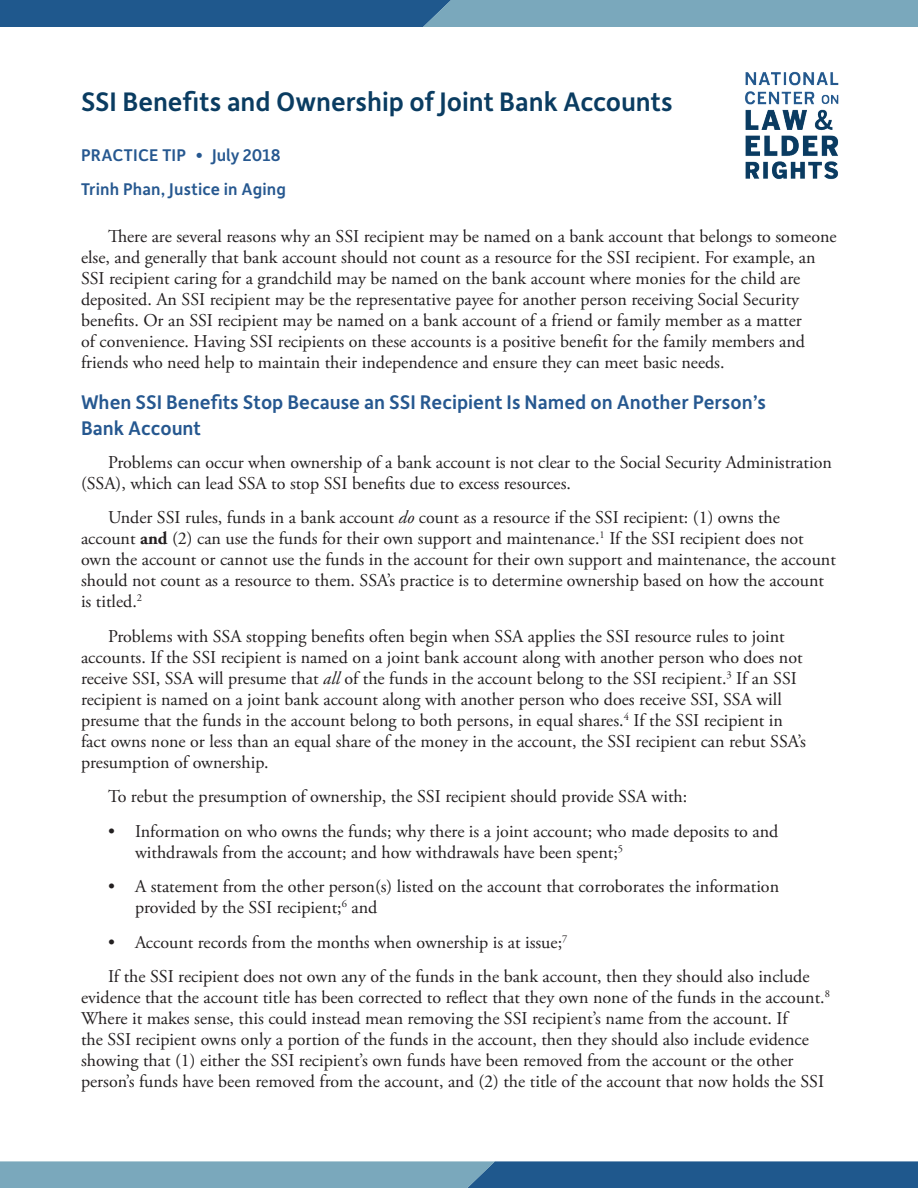
<style>
.page{position:relative;width:918px;height:1188px;background:#fff}
.page>*{position:absolute;margin:0;border:0;box-sizing:border-box;transform-origin:0 0}
.t1{font:500 28.5px "Depot New";color:#0a3c61}
.t2{font:500 21px/25.5px "Depot New";color:#265890}
.Body_Text{font:18px/21px "Adobe Garamond Pro";color:#231f20}
.Blue_text{font:500 18px "Depot New";letter-spacing:.01em;color:#265890}
.s1{font-weight:400}
.s2{font-style:italic}
.s3{font-weight:700}
</style>
<div class="page">
<svg style="left:0;top:0;width:918px;height:27px;background:#4e81a5"></svg>
<svg style="left:0;top:1161px;width:918px;height:27px;background:#5184a7"></svg>
<img style="left:745px;top:71px;width:94px;height:109px">
<p class="t1" style="left:81px;top:83px;width:593px">SSI Benefits and Ownership of Joint Bank Accounts</p>
<p class="Blue_text" style="left:81px;top:143px;width:201px">PRACTICE TIP <span class="s1">•</span> July 2018</p>
<p class="Blue_text" style="left:81px;top:177px;width:207px">Trinh Phan, Justice in Aging</p>
<p class="Body_Text" style="left:81px;top:226px;width:757px;text-indent:27px">There are several reasons why an SSI recipient may be named on a bank account that belongs to someone else, and generally that bank account should not count as a resource for the SSI recipient. For example, an SSI recipient caring for a grandchild may be named on the bank account where monies for the child are deposited. An SSI recipient may be the representative payee for another person receiving Social Security benefits. Or an SSI recipient may be named on a bank account of a friend or family member as a matter<br>of convenience. Having SSI recipients on these accounts is a positive benefit for the family members and friends who need help to maintain their independence and ensure they can meet basic needs.</p>
<p class="t2" style="left:81px;top:389px;width:687px">When SSI Benefits Stop Because an SSI Recipient Is Named on Another Person’s<br>Bank Account</p>
<p class="Body_Text" style="left:81px;top:452px;width:752px;text-indent:27px">Problems can occur when ownership of a bank account is not clear to the Social Security Administration (SSA), which can lead SSA to stop SSI benefits due to excess resources.</p>
<p class="Body_Text" style="left:81px;top:508px;width:756px;text-indent:27px">Under SSI rules, funds in a bank account <span class="s2">do</span> count as a resource if the SSI recipient: (1) owns the account <span class="s3">and</span> (2) can use the funds for their own support and maintenance.<sup>1</sup> If the SSI recipient does not own the account or cannot use the funds in the account for their own support and maintenance, the account should not count as a resource to them. SSA’s practice is to determine ownership based on how the account is titled.<sup>2</sup></p>
<p class="Body_Text" style="left:81px;top:626px;width:727px;text-indent:27px">Problems with SSA stopping benefits often begin when SSA applies the SSI resource rules to joint accounts. If the SSI recipient is named on a joint bank account along with another person who does not receive SSI, SSA will presume that <span class="s2">all</span> of the funds in the account belong to the SSI recipient.<sup>3</sup> If an SSI recipient is named on a joint bank account along with another person who does receive SSI, SSA will presume that the funds in the account belong to both persons, in equal shares.<sup>4</sup> If the SSI recipient in fact owns none or less than an equal share of the money in the account, the SSI recipient can rebut SSA’s presumption of ownership.</p>
<p class="Body_Text" style="left:108px;top:787px;width:581px">To rebut the presumption of ownership, the SSI recipient should provide SSA with:</p>
<p class="Body_Text" style="left:135px;top:821px;width:645px;text-indent:-27px">• Information on who owns the funds; why there is a joint account; who made deposits to and withdrawals from the account; and how withdrawals have been spent;<sup>5</sup></p>
<p class="Body_Text" style="left:135px;top:877px;width:646px;text-indent:-27px">• A statement from the other person(s) listed on the account that corroborates the information provided by the SSI recipient;<sup>6</sup> and</p>
<p class="Body_Text" style="left:108px;top:932px;width:461px">• Account records from the months when ownership is at issue;<sup>7</sup></p>
<p class="Body_Text" style="left:81px;top:967px;width:750px;text-indent:27px">If the SSI recipient does not own any of the funds in the bank account, then they should also include evidence that the account title has been corrected to reflect that they own none of the funds in the account.<sup>8<br></sup>Where it makes sense, this could instead mean removing the SSI recipient’s name from the account. If<br>the SSI recipient owns only a portion of the funds in the account, then they should also include evidence showing that (1) either the SSI recipient’s own funds have been removed from the account or the other person’s funds have been removed from the account, and (2) the title of the account that now holds the SSI</p>
</div>
